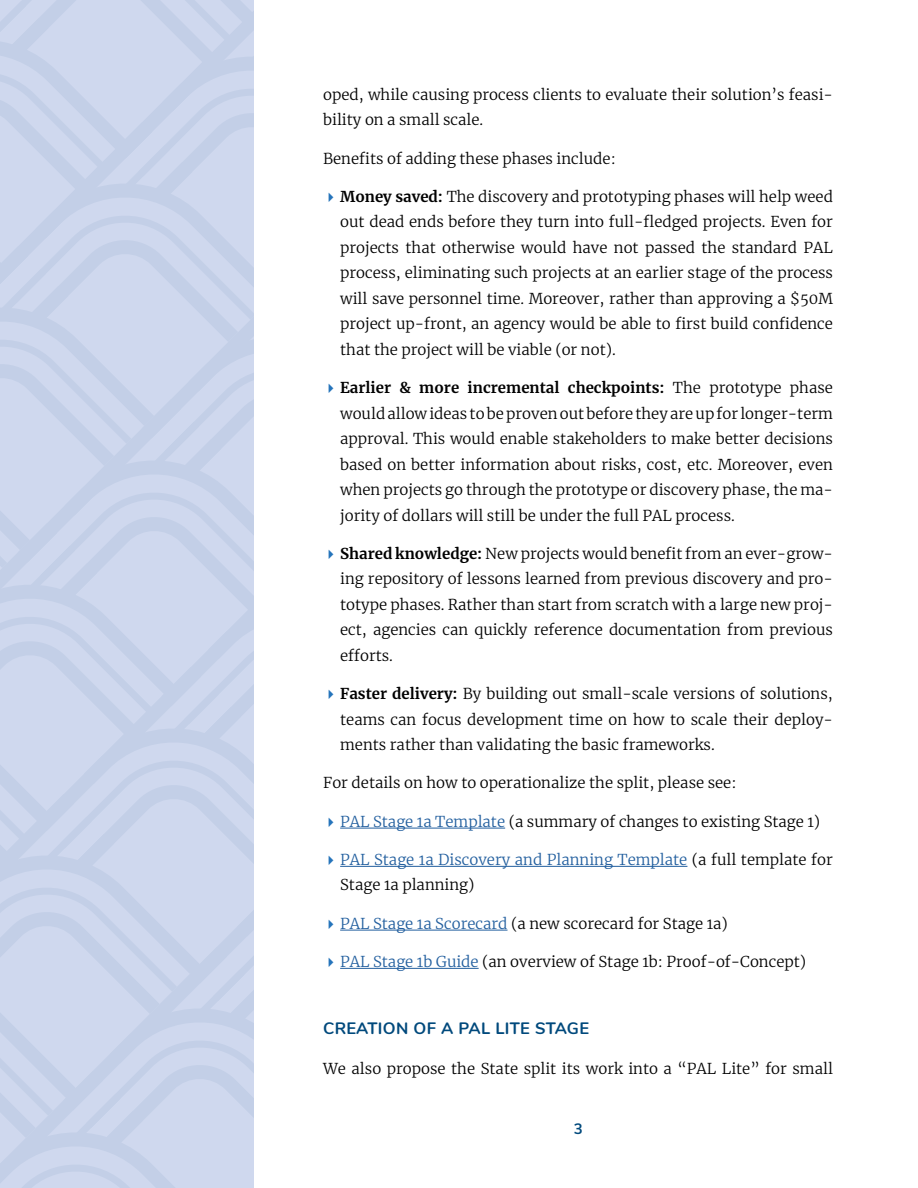
<style>
.page{position:relative;width:918px;height:1188px;background:#fff}
.page>*{position:absolute;margin:0;border:0;box-sizing:border-box;transform-origin:0 0}
.t1{font:700 16.5px "Nunito";letter-spacing:.02em;color:#00497c}
.t2{font:300 15px/25.5px "Merriweather";color:#000;text-align:justify}
.t3{font:300 15px/25.5px "Merriweather";color:#215e9e}
.t4{font:700 15px "Nunito Sans";color:#00497c}
.s1{font-weight:700}
.s2{color:#215e9e}
.s3{color:#000}
</style>
<div class="page">
<svg style="left:0;top:0;width:254px;height:1188px;background:#cbd5eb"></svg>
<hr style="left:340px;top:828px;width:165px;height:1px;background:#215e9e">
<hr style="left:340px;top:866px;width:347px;height:1px;background:#215e9e">
<hr style="left:340px;top:930px;width:168px;height:1px;background:#215e9e">
<hr style="left:340px;top:968px;width:139px;height:1px;background:#215e9e">
<p class="t2" style="left:323px;top:81px;width:511px">oped, while causing process clients to evaluate their solution’s feasi&shy;bility on a small scale.</p>
<p class="t2" style="left:323px;top:145px;width:294px">Benefits of adding these phases include:</p>
<p class="t2" style="left:340px;top:183px;width:494px"><span class="s1">Money saved:</span> The discovery and prototyping phases will help weed out dead ends before they turn into full-fledged projects. Even for projects that otherwise would have not passed the standard PAL process, eliminating such projects at an earlier stage of the process will save personnel time. Moreover, rather than approving a $50M project up-front, an agency would be able to first build confidence that the project will be viable (or not).</p>
<p class="t2" style="left:340px;top:374px;width:494px"><span class="s1">Earlier &amp; more incremental checkpoints:</span> The prototype phase would allow ideas to be proven out before they are up for longer-term approval. This would enable stakeholders to make better decisions based on better information about risks, cost, etc. Moreover, even when projects go through the prototype or discovery phase, the ma&shy;jority of dollars will still be under the full PAL process.</p>
<p class="t2" style="left:340px;top:540px;width:494px"><span class="s1">Shared knowledge:</span> New projects would benefit from an ever-grow&shy;ing repository of lessons learned from previous discovery and pro&shy;totype phases. Rather than start from scratch with a large new proj&shy;ect, agencies can quickly reference documentation from previous efforts.</p>
<p class="t2" style="left:340px;top:680px;width:494px"><span class="s1">Faster delivery:</span> By building out small-scale versions of solutions, teams can focus development time on how to scale their deploy&shy;ments rather than validating the basic frameworks.</p>
<p class="t2" style="left:323px;top:770px;width:415px">For details on how to operationalize the split, please see:</p>
<p class="t2" style="left:340px;top:808px;width:482px"><span class="s2">PAL Stage 1a Template</span> (a summary of changes to existing Stage 1)</p>
<p class="t3" style="left:340px;top:846px;width:494px">PAL Stage 1a Discovery and Planning Template <span class="s3">(a full template for<br>Stage 1a planning)</span></p>
<p class="t2" style="left:340px;top:910px;width:389px"><span class="s2">PAL Stage 1a Scorecard</span> (a new scorecard for Stage 1a)</p>
<p class="t2" style="left:340px;top:948px;width:468px"><span class="s2">PAL Stage 1b Guide</span> (an overview of Stage 1b: Proof-of-Concept)</p>
<p class="t1" style="left:323px;top:1016px;width:267px">CREATION OF A PAL LITE STAGE</p>
<p class="t2" style="left:323px;top:1055px;width:511px">We also propose the State split its work into a “PAL Lite” for small</p>
<p class="t4" style="left:574px;top:1118px;width:10px">3</p>
</div>
